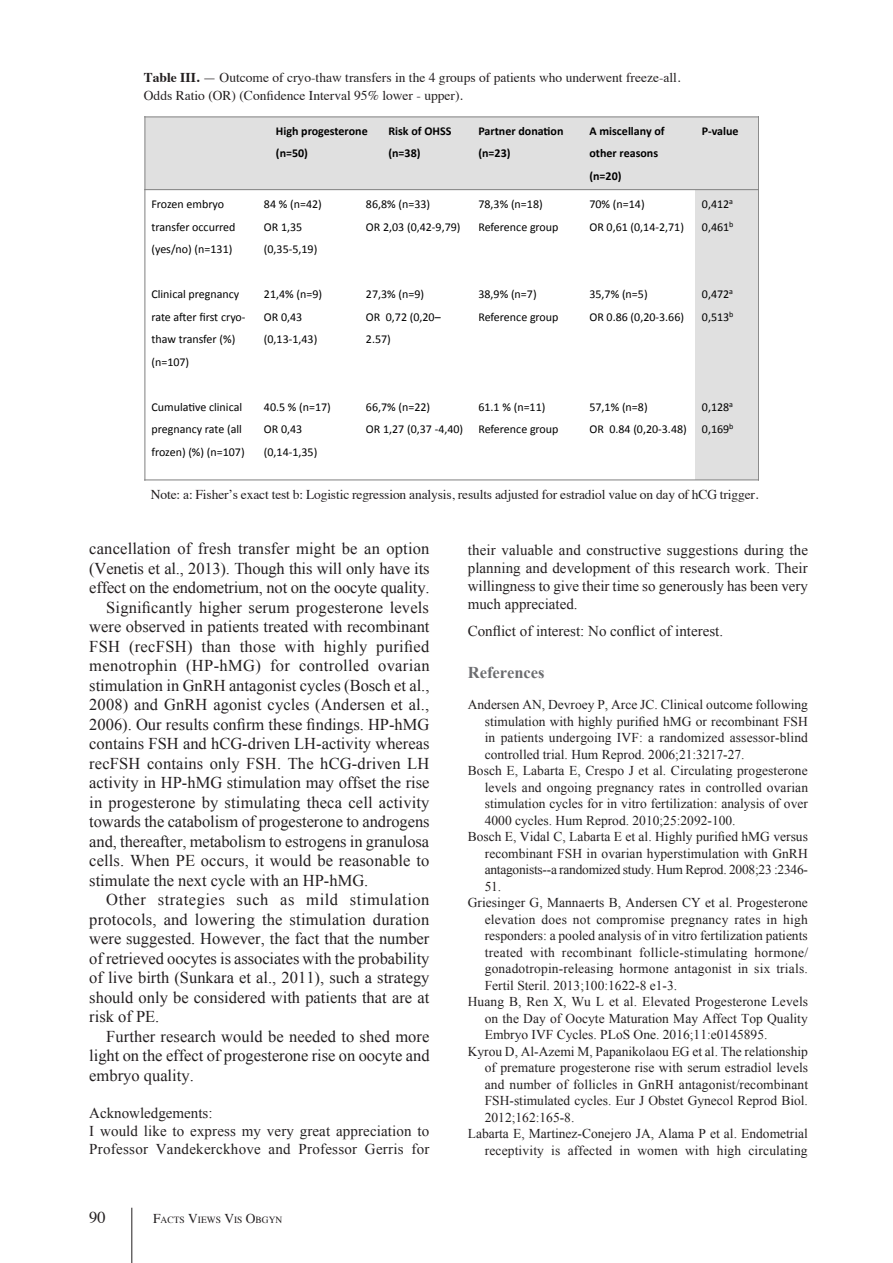
<style>
.page{position:relative;width:893px;height:1263px;background:#fff}
.page>*{position:absolute;margin:0;border:0;box-sizing:border-box;transform-origin:0 0}
.t1{font:16.5px "Times New Roman";color:#231f20}
.t2{font:16.5px "Times New Roman";letter-spacing:.02em;color:#231f20}
.t3{font:16.5px "Times New Roman";letter-spacing:.03em;color:#231f20}
.t4{font:700 16.5px "Times New Roman";color:#6c6d70}
.t5{font:16.5px "Times";color:#231f20}
.t6{font:15px/18px "Times New Roman";color:#231f20;text-align:justify}
.t7{font:13.5px "Times New Roman";color:#231f20}
.t8{font:13.5px/18px "Times";color:#231f20}
.t9{font:13.5px "Times New Roman";letter-spacing:-.02em;color:#231f20}
.t10{font:13.5px "Times New Roman";letter-spacing:.02em;color:#231f20}
.t11{font:12px/22.5px "Calibri";color:#000}
.t12{font:700 12px/22.5px "Calibri";color:#000}
.t13{font:9.45px "Times";color:#231f20}
.s1{font-weight:700}
.s2{font-size:13.5px}
</style>
<div class="page">
<hr style="left:131px;top:1208px;width:1px;height:55px;background:#231f20">
<div style="left:145px;top:117px;width:124px;height:73px;background:#e0e0e0"></div>
<div style="left:269px;top:117px;width:113px;height:73px;background:#e0e0e0"></div>
<div style="left:382px;top:117px;width:90px;height:73px;background:#e0e0e0"></div>
<div style="left:472px;top:117px;width:111px;height:73px;background:#e0e0e0"></div>
<div style="left:583px;top:117px;width:112px;height:73px;background:#e0e0e0"></div>
<div style="left:695px;top:117px;width:63px;height:73px;background:#e0e0e0"></div>
<div style="left:695px;top:190px;width:63px;height:290px;background:#e0e0e0"></div>
<hr style="left:144px;top:189px;width:614px;height:1px;background:#808080">
<hr style="left:145px;top:116px;width:1px;height:365px;background:#808080">
<hr style="left:758px;top:116px;width:1px;height:365px;background:#808080">
<hr style="left:144px;top:117px;width:614px;height:1px;background:#808080">
<hr style="left:144px;top:480px;width:614px;height:1px;background:#808080">
<p class="t8" style="left:144px;top:70px;width:538px"><span class="s1">Table III.</span> — Outcome of cryo-thaw transfers in the 4 groups of patients who underwent freeze-all.<br>Odds Ratio (OR) (Confidence Interval 95% lower - upper).</p>
<p class="t12" style="left:276px;top:119px;width:93px">High progesterone (n=50)</p>
<p class="t12" style="left:388px;top:119px;width:64px">Risk of OHSS (n=38)</p>
<p class="t12" style="left:478px;top:119px;width:87px">Partner dona&lt;on (n=23)</p>
<p class="t12" style="left:589px;top:119px;width:77px">A miscellany of other reasons (n=20)</p>
<p class="t12" style="left:702px;top:119px;width:38px">P-value</p>
<p class="t11" style="left:151px;top:193px;width:86px">Frozen embryo transfer occurred (yes/no) (n=131)</p>
<p class="t11" style="left:151px;top:283px;width:96px">Clinical pregnancy rate a=er first cryo&shy;thaw transfer (%) (n=107)</p>
<p class="t11" style="left:151px;top:395px;width:95px">CumulaEve clinical pregnancy rate (all frozen) (%) (n=107)</p>
<p class="t11" style="left:264px;top:193px;width:59px">84 % (n=42)<br>OR 1,35 (0,35-5,19)</p>
<p class="t11" style="left:264px;top:283px;width:60px">21,4% (n=9)<br>OR 0,43 (0,13-1,43)</p>
<p class="t11" style="left:366px;top:193px;width:96px">86,8% (n=33)<br>OR 2,03 (0,42-9,79)</p>
<p class="t11" style="left:478px;top:193px;width:82px">78,3% (n=18)<br>Reference group</p>
<p class="t11" style="left:589px;top:193px;width:96px">70% (n=14)<br>OR 0,61 (0,14-2,71)</p>
<p class="t11" style="left:702px;top:193px;width:33px">0,412<sup>a<br></sup>0,461<sup>b</sup></p>
<p class="t11" style="left:366px;top:283px;width:76px">27,3% (n=9)<br>OR 0,72 (0,20–<br>2.57)</p>
<p class="t11" style="left:478px;top:283px;width:82px">38,9% (n=7)<br>Reference group</p>
<p class="t11" style="left:589px;top:283px;width:96px">35,7% (n=5)<br>OR 0.86 (0,20-3.66)</p>
<p class="t11" style="left:702px;top:283px;width:33px">0,472<sup>a<br></sup>0,513<sup>b</sup></p>
<p class="t11" style="left:264px;top:395px;width:68px">40.5 % (n=17)<br>OR 0,43 (0,14-1,35)</p>
<p class="t11" style="left:366px;top:395px;width:99px">66,7% (n=22)<br>OR 1,27 (0,37 -4,40)</p>
<p class="t11" style="left:478px;top:395px;width:82px">61.1 % (n=11)<br>Reference group</p>
<p class="t11" style="left:589px;top:395px;width:99px">57,1% (n=8)<br>OR 0.84 (0,20-3.48)</p>
<p class="t11" style="left:702px;top:395px;width:33px">0,128<sup>a<br></sup>0,169<sup>b</sup></p>
<p class="t8" style="left:151px;top:487px;width:609px">Note: a: Fisher’s exact test b: Logistic regression analysis, results adjusted for estradiol value on day of hCG trigger.</p>
<p class="t1" style="left:89px;top:539px;width:342px">cancellation of fresh transfer might be an option</p>
<p class="t1" style="left:89px;top:559px;width:342px">(Venetis et al., 2013). Though this will only have its</p>
<p class="t1" style="left:89px;top:578px;width:342px">effect on the endometrium, not on the oocyte quality.</p>
<p class="t1" style="left:106px;top:598px;width:324px">Significantly higher serum progesterone levels</p>
<p class="t1" style="left:89px;top:617px;width:342px">were observed in patients treated with recombinant</p>
<p class="t2" style="left:89px;top:637px;width:342px">FSH (recFSH) than those with highly purified</p>
<p class="t2" style="left:89px;top:656px;width:342px">menotrophin (HP-hMG) for controlled ovarian</p>
<p class="t1" style="left:89px;top:676px;width:342px">stimulation in GnRH antagonist cycles (Bosch et al.,</p>
<p class="t1" style="left:89px;top:695px;width:341px">2008) and GnRH agonist cycles (Andersen et al.,</p>
<p class="t1" style="left:89px;top:715px;width:342px">2006). Our results confirm these findings. HP-hMG</p>
<p class="t1" style="left:89px;top:734px;width:342px">contains FSH and hCG-driven LH-activity whereas</p>
<p class="t1" style="left:89px;top:754px;width:342px">recFSH contains only FSH. The hCG-driven LH</p>
<p class="t1" style="left:89px;top:773px;width:342px">activity in HP-hMG stimulation may offset the rise</p>
<p class="t1" style="left:89px;top:793px;width:342px">in progesterone by stimulating theca cell activity</p>
<p class="t1" style="left:89px;top:812px;width:342px">towards the catabolism of progesterone to androgens</p>
<p class="t1" style="left:89px;top:832px;width:341px">and, thereafter, metabolism to estrogens in granulosa</p>
<p class="t1" style="left:89px;top:851px;width:342px">cells. When PE occurs, it would be reasonable to</p>
<p class="t1" style="left:89px;top:871px;width:281px">stimulate the next cycle with an HP-hMG.</p>
<p class="t3" style="left:106px;top:890px;width:325px">Other strategies such as mild stimulation</p>
<p class="t1" style="left:89px;top:910px;width:341px">protocols, and lowering the stimulation duration</p>
<p class="t1" style="left:89px;top:929px;width:342px">were suggested. However, the fact that the number</p>
<p class="t1" style="left:89px;top:949px;width:342px">of retrieved oocytes is associates with the probability</p>
<p class="t1" style="left:89px;top:968px;width:342px">of live birth (Sunkara et al., 2011), such a strategy</p>
<p class="t1" style="left:89px;top:988px;width:342px">should only be considered with patients that are at</p>
<p class="t1" style="left:89px;top:1007px;width:72px">risk of PE.</p>
<p class="t1" style="left:106px;top:1027px;width:325px">Further research would be needed to shed more</p>
<p class="t1" style="left:89px;top:1046px;width:342px">light on the effect of progesterone rise on oocyte and</p>
<p class="t1" style="left:89px;top:1066px;width:106px">embryo quality.</p>
<p class="t6" style="left:89px;top:1104px;width:342px;text-align:left">Acknowledgements:<br>I would like to express my very great appreciation to<br>Professor Vandekerckhove and Professor Gerris for</p>
<p class="t5" style="left:89px;top:1211px;width:18px">90</p>
<p class="t13" style="left:153px;top:1216px;width:131px"><span class="s2">F</span>ACTS <span class="s2">V</span>IEWS <span class="s2">V</span>IS <span class="s2">O</span>BGYN</p>
<p class="t6" style="left:468px;top:540px;width:342px">their valuable and constructive suggestions during the planning and development of this research work. Their willingness to give their time so generously has been very much appreciated.</p>
<p class="t6" style="left:468px;top:621px;width:257px">Conflict of interest: No conflict of interest.</p>
<p class="t4" style="left:468px;top:663px;width:78px">References</p>
<p class="t7" style="left:468px;top:697px;width:342px">Andersen AN, Devroey P, Arce JC. Clinical outcome following</p>
<p class="t7" style="left:485px;top:713px;width:325px">stimulation with highly purified hMG or recombinant FSH</p>
<p class="t7" style="left:485px;top:730px;width:325px">in patients undergoing IVF: a randomized assessor-blind</p>
<p class="t7" style="left:485px;top:746px;width:261px">controlled trial. Hum Reprod. 2006;21:3217-27.</p>
<p class="t7" style="left:468px;top:763px;width:341px">Bosch E, Labarta E, Crespo J et al. Circulating progesterone</p>
<p class="t7" style="left:485px;top:779px;width:325px">levels and ongoing pregnancy rates in controlled ovarian</p>
<p class="t7" style="left:485px;top:796px;width:325px">stimulation cycles for in vitro fertilization: analysis of over</p>
<p class="t7" style="left:485px;top:812px;width:252px">4000 cycles. Hum Reprod. 2010;25:2092-100.</p>
<p class="t7" style="left:468px;top:829px;width:342px">Bosch E, Vidal C, Labarta E et al. Highly purified hMG versus</p>
<p class="t7" style="left:485px;top:845px;width:325px">recombinant FSH in ovarian hyperstimulation with GnRH</p>
<p class="t9" style="left:485px;top:862px;width:325px">antagonists--a randomized study. Hum Reprod. 2008;23 :2346-</p>
<p class="t7" style="left:485px;top:878px;width:18px">51.</p>
<p class="t7" style="left:468px;top:895px;width:342px">Griesinger G, Mannaerts B, Andersen CY et al. Progesterone</p>
<p class="t7" style="left:485px;top:911px;width:324px">elevation does not compromise pregnancy rates in high</p>
<p class="t7" style="left:485px;top:928px;width:324px">responders: a pooled analysis of in vitro fertilization patients</p>
<p class="t10" style="left:485px;top:944px;width:325px">treated with recombinant follicle-stimulating hormone/</p>
<p class="t7" style="left:485px;top:961px;width:325px">gonadotropin-releasing hormone antagonist in six trials.</p>
<p class="t7" style="left:485px;top:977px;width:194px">Fertil Steril. 2013;100:1622-8 e1-3.</p>
<p class="t7" style="left:468px;top:994px;width:342px">Huang B, Ren X, Wu L et al. Elevated Progesterone Levels</p>
<p class="t7" style="left:485px;top:1010px;width:324px">on the Day of Oocyte Maturation May Affect Top Quality</p>
<p class="t7" style="left:485px;top:1027px;width:284px">Embryo IVF Cycles. PLoS One. 2016;11:e0145895.</p>
<p class="t7" style="left:468px;top:1043px;width:342px">Kyrou D, Al-Azemi M, Papanikolaou EG et al. The relationship</p>
<p class="t7" style="left:485px;top:1060px;width:325px">of premature progesterone rise with serum estradiol levels</p>
<p class="t7" style="left:485px;top:1076px;width:325px">and number of follicles in GnRH antagonist/recombinant</p>
<p class="t7" style="left:485px;top:1093px;width:325px">FSH-stimulated cycles. Eur J Obstet Gynecol Reprod Biol.</p>
<p class="t7" style="left:485px;top:1109px;width:91px">2012;162:165-8.</p>
<p class="t7" style="left:468px;top:1126px;width:342px">Labarta E, Martinez-Conejero JA, Alama P et al. Endometrial</p>
<p class="t7" style="left:485px;top:1142px;width:324px">receptivity is affected in women with high circulating</p>
</div>
